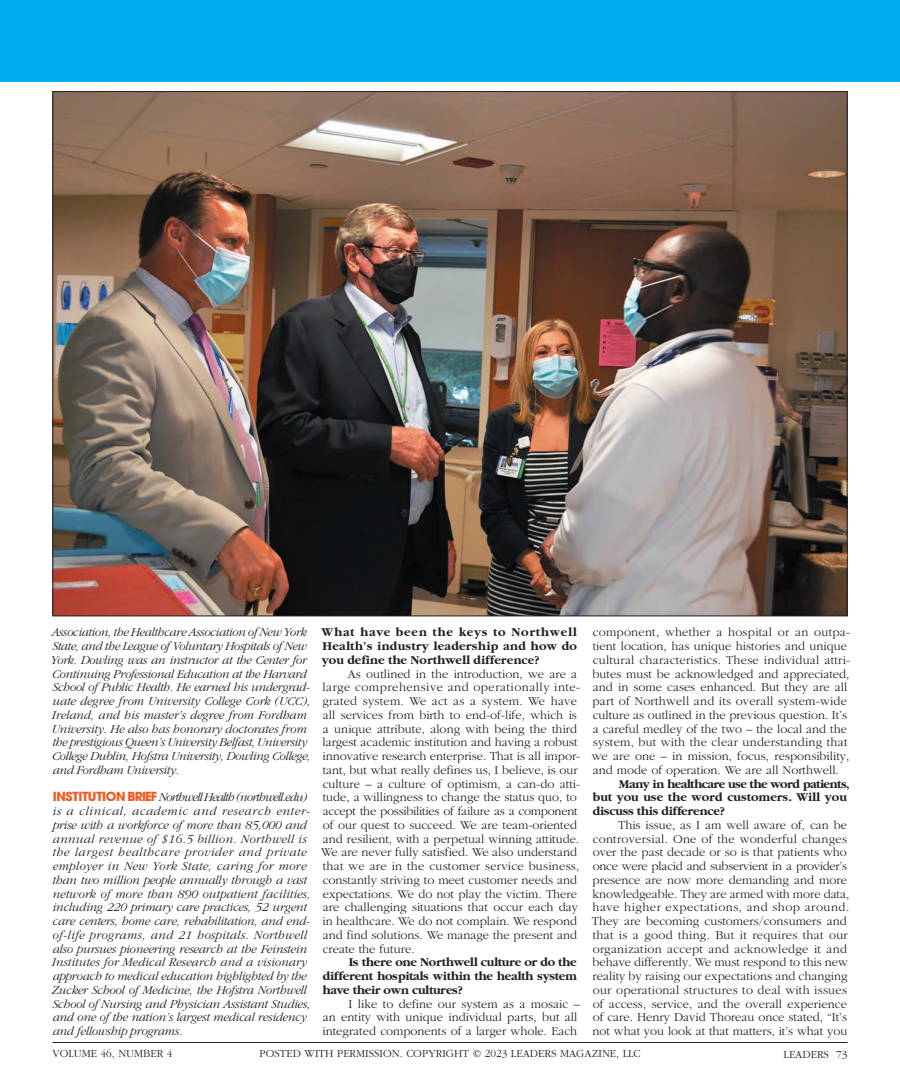
<style>
.page{position:relative;width:900px;height:1080px;background:#fff}
.page>*{position:absolute;margin:0;border:0;box-sizing:border-box;transform-origin:0 0}
.t1{font:300 12.5px/13.8px "Garamond";color:#231f20}
.t2{font:italic 300 12.5px/13.8px "Garamond";letter-spacing:-.02em;color:#231f20}
.t3{font:700 12.5px/13.8px "Garamond";letter-spacing:-.02em;color:#231f20;text-align:justify}
.t4{font:300 11.25px "Garamond";color:#231f20}
.s1{font-family:"ITC Avant Garde Pro";font-weight:700;font-style:normal;color:#f15921}
</style>
<div class="page">
<div style="left:0;top:0;width:900px;height:81px;background:#00aeef"></div>
<img style="left:54px;top:93px;width:792px;height:521px">
<hr style="left:52px;top:1042px;width:796px;height:1px;background:#231f20">
<p class="t2" style="left:51px;top:626px;width:261px">Association, the Healthcare Association of New York State, and the League of Voluntary Hospitals of New York. Dowling was an instructor at the Center for Continuing Professional Education at the Harvard School of Public Health. He earned his undergrad&shy;uate degree from University College Cork (UCC), Ireland, and his master’s degree from Fordham University. He also has honorary doctorates from the prestigious Queen’s University Belfast, University College Dublin, Hofstra University, Dowling College, and Fordham University.</p>
<p class="t2" style="left:52px;top:791px;width:260px"><span class="s1">INSTITUTION BRIEF</span> Northwell Health (northwell.edu) is a clinical, academic and research enter&shy;prise with a workforce of more than 85,000 and annual revenue of $16.5 billion. Northwell is the largest healthcare provider and private employer in New York State, caring for more than two million people annually through a vast network of more than 890 outpatient facilities, including 220 primary care practices, 52 urgent care centers, home care, rehabilitation, and end&shy;of-life programs, and 21 hospitals. Northwell also pursues pioneering research at the Feinstein Institutes for Medical Research and a visionary approach to medical education highlighted by the Zucker School of Medicine, the Hofstra Northwell School of Nursing and Physician Assistant Studies, and one of the nation’s largest medical residency and fellowship programs.</p>
<p class="t3" style="left:322px;top:626px;width:257px">What have been the keys to Northwell Health’s industry leadership and how do you define the Northwell difference?</p>
<p class="t1" style="left:321px;top:667px;width:261px;text-indent:27px">As outlined in the introduction, we are a large comprehensive and operationally inte&shy;grated system. We act as a system. We have all services from birth to end-of-life, which is a unique attribute, along with being the third largest academic institution and having a robust innovative research enterprise. That is all impor&shy;tant, but what really defines us, I believe, is our culture – a culture of optimism, a can-do atti&shy;tude, a willingness to change the status quo, to accept the possibilities of failure as a component of our quest to succeed. We are team-oriented and resilient, with a perpetual winning attitude.<br>We are never fully satisfied. We also understand that we are in the customer service business, constantly striving to meet customer needs and expectations. We do not play the victim. There are challenging situations that occur each day in healthcare. We do not complain. We respond and find solutions. We manage the present and create the future.</p>
<p class="t3" style="left:323px;top:956px;width:256px;text-indent:26px">Is there one Northwell culture or do the different hospitals within the health system have their own cultures?</p>
<p class="t1" style="left:323px;top:997px;width:259px;text-indent:26px">I like to define our system as a mosaic – an entity with unique individual parts, but all integrated components of a larger whole. Each</p>
<p class="t1" style="left:592px;top:626px;width:260px">component, whether a hospital or an outpa&shy;tient location, has unique histories and unique cultural characteristics. These individual attri&shy;butes must be acknowledged and appreciated, and in some cases enhanced. But they are all part of Northwell and its overall system-wide culture as outlined in the previous question. It’s a careful medley of the two – the local and the system, but with the clear understanding that we are one – in mission, focus, responsibility, and mode of operation. We are all Northwell.</p>
<p class="t3" style="left:593px;top:777px;width:258px;text-align:left;text-indent:26px">Many in healthcare use the word patients, but you use the word customers. Will you discuss this difference?</p>
<p class="t1" style="left:592px;top:818px;width:259px;text-indent:26px">This issue, as I am well aware of, can be controversial. One of the wonderful changes over the past decade or so is that patients who once were placid and subservient in a provider’s presence are now more demanding and more knowledgeable. They are armed with more data, have higher expectations, and shop around.<br>They are becoming customers/consumers and that is a good thing. But it requires that our organization accept and acknowledge it and behave differently. We must respond to this new reality by raising our expectations and changing our operational structures to deal with issues of access, service, and the overall experience of care. Henry David Thoreau once stated, “It’s not what you look at that matters, it’s what you</p>
<p class="t4" style="left:52px;top:1048px;width:121px">VOLUME 46, NUMBER 4</p>
<p class="t4" style="left:259px;top:1048px;width:383px">POSTED WITH PERMISSION. COPYRIGHT © 2023 LEADERS MAGAZINE, LLC</p>
<p class="t4" style="left:784px;top:1048px;width:65px">LEADERS 73</p>
</div>
